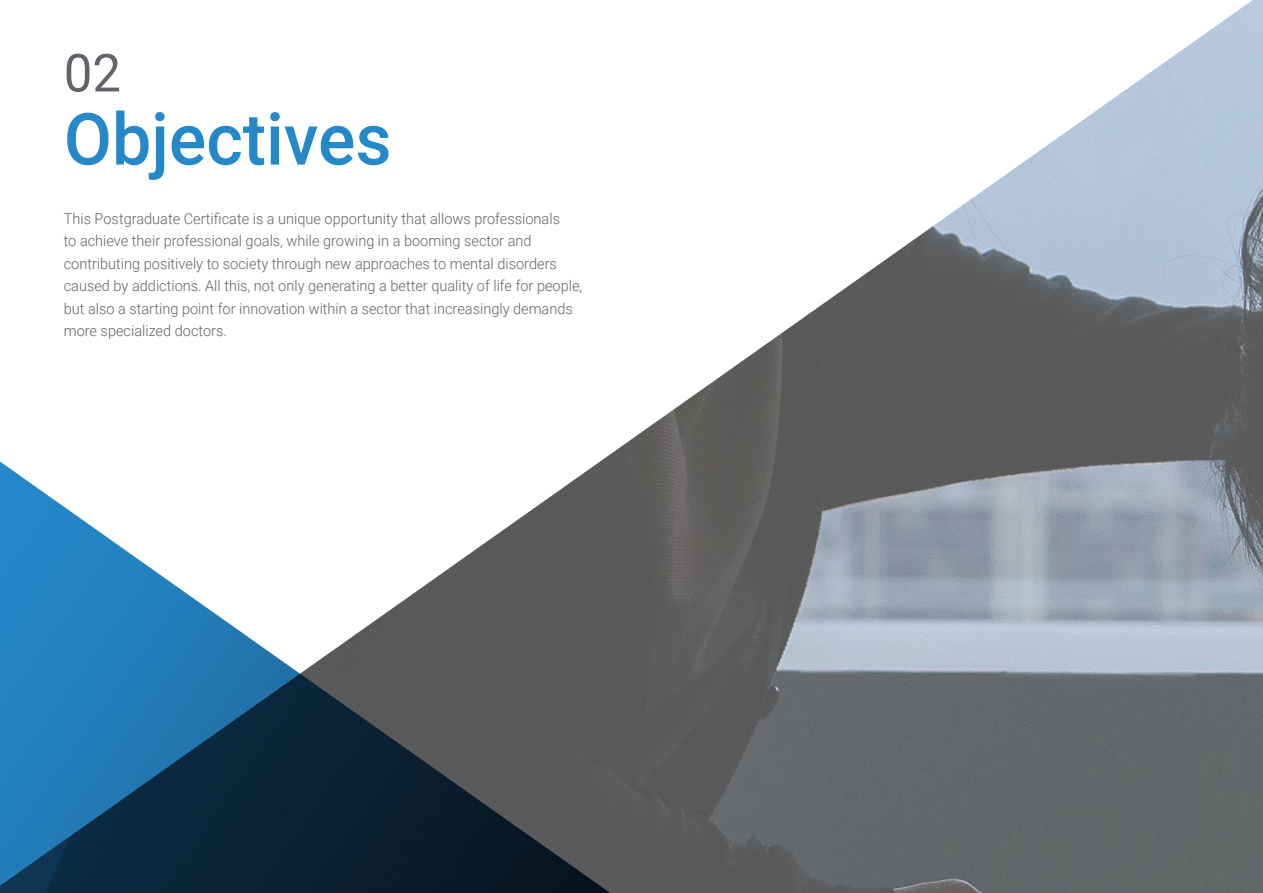
<style>
.page{position:relative;width:1263px;height:893px;background:#fff}
.page>*{position:absolute;margin:0;border:0;box-sizing:border-box;transform-origin:0 0}
.t1{font:500 72px "Roboto";color:#2488c9}
.t2{font:52.5px "Roboto";color:#61646a}
.t3{font:300 15px/22.5px "Roboto";color:#61646a}
</style>
<div class="page">
<img style="left:622px;top:0;width:641px;height:893px">
<svg style="left:0;top:446px;width:640px;height:447px"></svg>
<h2 class="t2" style="left:64px;top:36px;width:59px">02</h2>
<h1 class="t1" style="left:64px;top:89px;width:329px">Objectives</h1>
<p class="t3" style="left:64px;top:207px;width:520px">This Postgraduate Certificate is a unique opportunity that allows professionals<br>to achieve their professional goals, while growing in a booming sector and contributing positively to society through new approaches to mental disorders caused by addictions. All this, not only generating a better quality of life for people, but also a starting point for innovation within a sector that increasingly demands more specialized doctors.</p>
</div>
